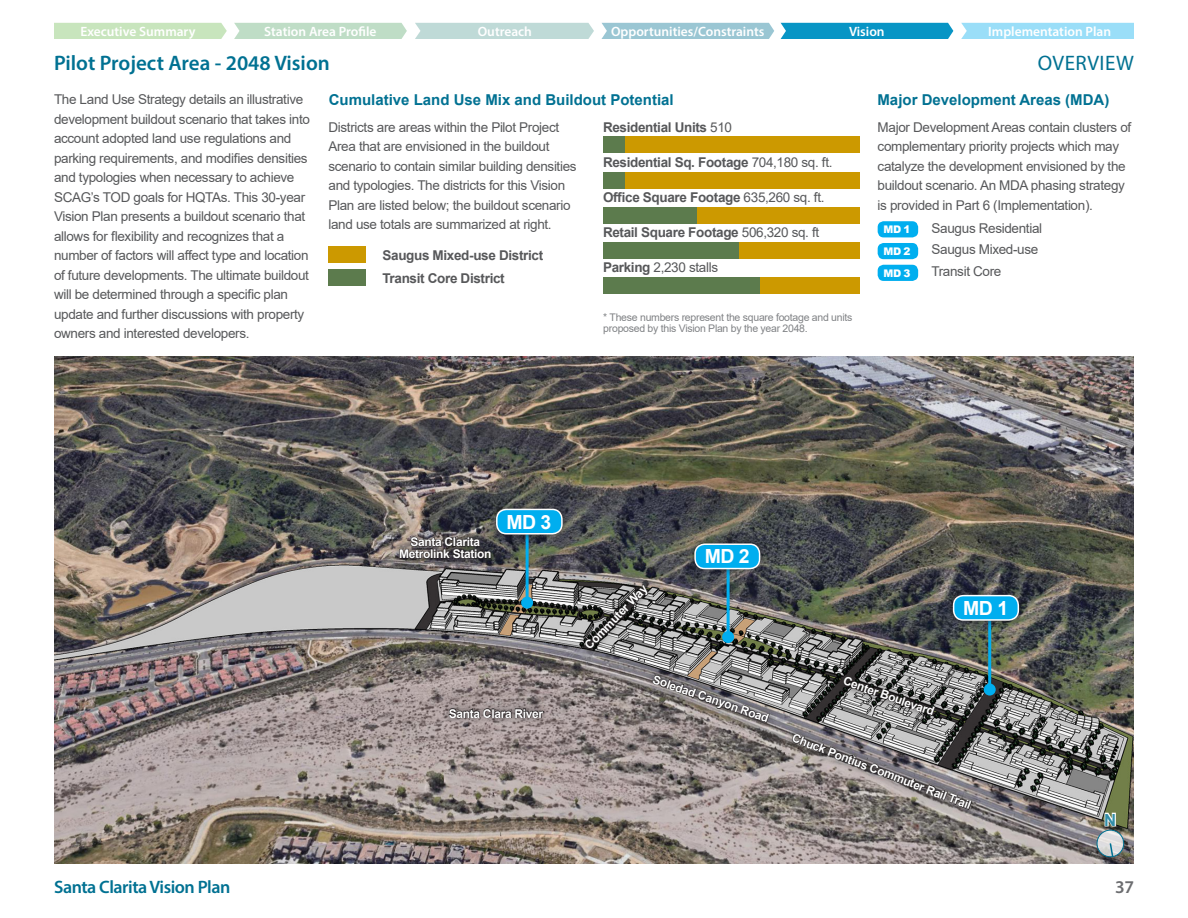
<style>
.page{position:relative;width:1188px;height:918px;background:#fff}
.page>*{position:absolute;margin:0;border:0;box-sizing:border-box;transform-origin:0 0}
.Heading_1{font:600 21px "Myriad Pro";color:#007192}
.Heading_2{font:21px "Myriad Pro";letter-spacing:.02em;color:#007192}
.Paragraph{font:700 19.5px "Arial";color:#fff}
.t1{font:600 18px "Myriad Pro";letter-spacing:-.025em;color:#007192}
.t2{font:600 18px "Myriad Pro";color:#6c6d70}
.t3{font:700 16.65px "Arial";color:#338ea8}
.Paragraph_Heading_1{font:700 15px "Arial";color:#007192}
.Paragraph-2{font:13.5px/19.5px "Arial";letter-spacing:-.025em;color:#57585a}
.Paragraph-3{font:700 13.5px "Arial";letter-spacing:-.025em;color:#57585a}
.t4{font:600 13.5px "Myriad Pro";color:#fff}
.Paragraph-4{font:700 12px/12px "Arial";letter-spacing:-.025em;color:#fff;text-align:center}
.t5{font:10.5px/10.5px "Arial";letter-spacing:-.025em;color:#808285}
.t6{font:900 10.5px "Arial";color:#fff}
.s1{font-weight:400}
.s2{font-weight:700}
</style>
<div class="page">
<div style="left:415px;top:23px;width:179px;height:16px;background:#bfdad7"></div>
<div style="left:602px;top:23px;width:172px;height:16px;background:#9ac6d3"></div>
<div style="left:961px;top:23px;width:173px;height:16px;background:#9adef8"></div>
<div style="left:234px;top:23px;width:173px;height:16px;background:#bfddc6"></div>
<div style="left:54px;top:23px;width:173px;height:16px;background:#c8e5bd"></div>
<div style="left:781px;top:23px;width:172px;height:16px;background:#0895c5"></div>
<img style="left:54px;top:356px;width:1080px;height:508px">
<div style="left:392px;top:530px;width:106px;height:36px;background:#231f20;opacity:.75"></div>
<svg style="left:399px;top:536px;width:93px;height:23px;background:#413c3c"></svg>
<div style="left:442px;top:701px;width:109px;height:25px;background:#231f20;opacity:.75"></div>
<svg style="left:448px;top:708px;width:96px;height:11px"></svg>
<div style="left:785px;top:727px;width:194px;height:89px;background:#231f20;opacity:.75"></div>
<svg style="left:792px;top:733px;width:181px;height:77px;background:#7f7a79"></svg>
<div style="left:836px;top:670px;width:106px;height:53px;background:#231f20;opacity:.75"></div>
<svg style="left:843px;top:676px;width:93px;height:40px;background:#6d6c6c"></svg>
<div style="left:878px;top:221px;width:40px;height:16px;background:#00aeef;border-radius:6px"></div>
<div style="left:878px;top:243px;width:40px;height:16px;background:#00aeef;border-radius:6px"></div>
<div style="left:878px;top:265px;width:40px;height:16px;background:#00aeef;border-radius:6px"></div>
<div style="left:603px;top:172px;width:23px;height:16px;background:#5c7b4d"></div>
<div style="left:603px;top:137px;width:23px;height:16px;background:#5c7b4d"></div>
<div style="left:603px;top:207px;width:95px;height:16px;background:#5c7b4d"></div>
<div style="left:603px;top:243px;width:136px;height:16px;background:#5c7b4d"></div>
<div style="left:603px;top:278px;width:158px;height:16px;background:#5c7b4d"></div>
<div style="left:625px;top:172px;width:235px;height:16px;background:#c90"></div>
<div style="left:698px;top:207px;width:162px;height:16px;background:#c90"></div>
<div style="left:625px;top:137px;width:235px;height:16px;background:#c90"></div>
<div style="left:739px;top:243px;width:121px;height:16px;background:#c90"></div>
<div style="left:760px;top:278px;width:100px;height:16px;background:#c90"></div>
<div style="left:646px;top:668px;width:131px;height:62px;background:#231f20;opacity:.75"></div>
<svg style="left:652px;top:675px;width:118px;height:48px;background:#7c7877"></svg>
<div style="left:328px;top:246px;width:38px;height:16px;background:#c90"></div>
<div style="left:328px;top:269px;width:38px;height:16px;background:#5c7b4d"></div>
<hr style="left:526px;top:532px;width:3px;height:71px;background:#00aeef">
<div style="left:521px;top:597px;width:12px;height:12px;background:#00aeef;border-radius:50%"></div>
<hr style="left:727px;top:566px;width:3px;height:71px;background:#00aeef">
<div style="left:722px;top:631px;width:12px;height:12px;background:#00aeef;border-radius:50%"></div>
<hr style="left:988px;top:618px;width:3px;height:72px;background:#00aeef">
<div style="left:984px;top:684px;width:12px;height:12px;background:#00aeef;border-radius:50%"></div>
<svg style="left:1097px;top:830px;width:27px;height:27px"></svg>
<div style="left:1097px;top:830px;width:27px;height:27px;border:1px solid #007192;border-radius:50%"></div>
<svg style="left:1104px;top:811px;width:13px;height:17px"></svg>
<svg style="left:1109px;top:842px;width:5px;height:16px"></svg>
<div style="left:945px;top:587px;width:81px;height:41px;background:#231f20;opacity:.75"></div>
<div style="left:954px;top:596px;width:64px;height:24px;background:#00aeef;border-radius:10px"></div>
<div style="left:953px;top:595px;width:66px;height:26px;border:2px solid #fff;border-radius:10px"></div>
<div style="left:489px;top:501px;width:81px;height:41px;background:#231f20;opacity:.75"></div>
<div style="left:497px;top:509px;width:65px;height:25px;background:#00aeef;border-radius:10px"></div>
<div style="left:496px;top:509px;width:67px;height:26px;border:2px solid #fff;border-radius:10px"></div>
<div style="left:687px;top:536px;width:81px;height:41px;background:#231f20;opacity:.75"></div>
<div style="left:695px;top:544px;width:65px;height:25px;background:#00aeef;border-radius:10px"></div>
<div style="left:694px;top:543px;width:66px;height:26px;border:2px solid #fff;border-radius:10px"></div>
<div style="left:578px;top:578px;width:77px;height:78px;background:#231f20;opacity:.75"></div>
<svg style="left:585px;top:584px;width:63px;height:65px;background:#666564"></svg>
<p class="t4" style="left:80px;top:23px;width:117px">Executive Summary</p>
<p class="t4" style="left:264px;top:23px;width:114px">Station Area Profile</p>
<p class="t4" style="left:478px;top:23px;width:56px">Outreach</p>
<p class="t4" style="left:611px;top:23px;width:155px">Opportunities/Constraints</p>
<p class="t4" style="left:849px;top:23px;width:37px">Vision</p>
<p class="t4" style="left:988px;top:23px;width:124px">Implementation Plan</p>
<p class="Heading_1" style="left:54px;top:49px;width:277px">Pilot Project Area - 2048 Vision</p>
<p class="Heading_2" style="left:1038px;top:50px;width:98px">OVERVIEW</p>
<p class="Paragraph-2" style="left:54px;top:90px;width:258px">The Land Use Strategy details an illustrative development buildout scenario that takes into account adopted land use regulations and parking requirements, and modifies densities and typologies when necessary to achieve SCAG’s TOD goals for HQTAs. This 30-year Vision Plan presents a buildout scenario that allows for flexibility and recognizes that a number of factors will affect type and location of future developments. The ultimate buildout will be determined through a specific plan update and further discussions with property owners and interested developers.</p>
<p class="Paragraph_Heading_1" style="left:329px;top:90px;width:347px">Cumulative Land Use Mix and Buildout Potential</p>
<p class="Paragraph-2" style="left:328px;top:117px;width:232px">Districts are areas within the Pilot Project</p>
<p class="Paragraph-2" style="left:328px;top:137px;width:250px">Area that are envisioned in the buildout scenario to contain similar building densities and typologies. The districts for this Vision Plan are listed below; the buildout scenario land use totals are summarized at right.</p>
<p class="Paragraph-3" style="left:382px;top:245px;width:162px">Saugus Mixed-use District</p>
<p class="Paragraph-3" style="left:382px;top:268px;width:124px">Transit Core District</p>
<p class="Paragraph-3" style="left:603px;top:118px;width:131px">Residential Units <span class="s1">510</span></p>
<p class="Paragraph-3" style="left:603px;top:153px;width:231px">Residential Sq. Footage <span class="s1">704,180 sq. ft.</span></p>
<p class="Paragraph-3" style="left:603px;top:188px;width:223px">Office Square Footage <span class="s1">635,260 sq. ft.</span></p>
<p class="Paragraph-3" style="left:603px;top:223px;width:218px">Retail Square Footage <span class="s1">506,320 sq. ft</span></p>
<p class="Paragraph-2" style="left:603px;top:258px;width:117px"><span class="s2">Parking</span> 2,230 stalls</p>
<p class="t5" style="left:603px;top:312px;width:251px">* These numbers represent the square footage and units proposed by this Vision Plan by the year 2048.</p>
<p class="Paragraph_Heading_1" style="left:878px;top:90px;width:233px">Major Development Areas (MDA)</p>
<p class="Paragraph-2" style="left:878px;top:117px;width:255px">Major Development Areas contain clusters of complementary priority projects which may catalyze the development envisioned by the buildout scenario. An MDA phasing strategy is provided in Part 6 (Implementation).</p>
<p class="t6" style="left:884px;top:222px;width:29px">MD 1</p>
<p class="t6" style="left:884px;top:243px;width:29px">MD 2</p>
<p class="t6" style="left:884px;top:265px;width:29px">MD 3</p>
<p class="Paragraph-2" style="left:932px;top:218px;width:112px">Saugus Residential</p>
<p class="Paragraph-2" style="left:932px;top:240px;width:108px">Saugus Mixed-use</p>
<p class="Paragraph-2" style="left:931px;top:262px;width:72px">Transit Core</p>
<p class="Paragraph-4" style="left:399px;top:536px;width:94px">Santa Clarita<br>Metrolink Station</p>
<p class="Paragraph" style="left:506px;top:508px;width:46px">MD 3</p>
<p class="Paragraph-4" style="left:449px;top:707px;width:96px">Santa Clara River</p>
<p class="Paragraph-4" style="left:583px;top:643px;width:86px;rotate:-46deg">Commuter Way</p>
<p class="Paragraph" style="left:705px;top:543px;width:46px">MD 2</p>
<p class="Paragraph-4" style="left:655px;top:673px;width:123px;rotate:19deg">Soledad Canyon Road</p>
<p class="Paragraph-4" style="left:846px;top:675px;width:97px;rotate:19deg">Center Boulevard</p>
<p class="Paragraph" style="left:963px;top:594px;width:46px">MD 1</p>
<p class="Paragraph-4" style="left:795px;top:732px;width:193px;rotate:21deg">Chuck Pontius Commuter Rail Trail</p>
<p class="t3" style="left:1104px;top:808px;width:14px">N</p>
<h3 class="t1" style="left:54px;top:875px;width:178px">Santa Clarita Vision Plan</h3>
<h3 class="t2" style="left:1115px;top:875px;width:20px">37</h3>
</div>
